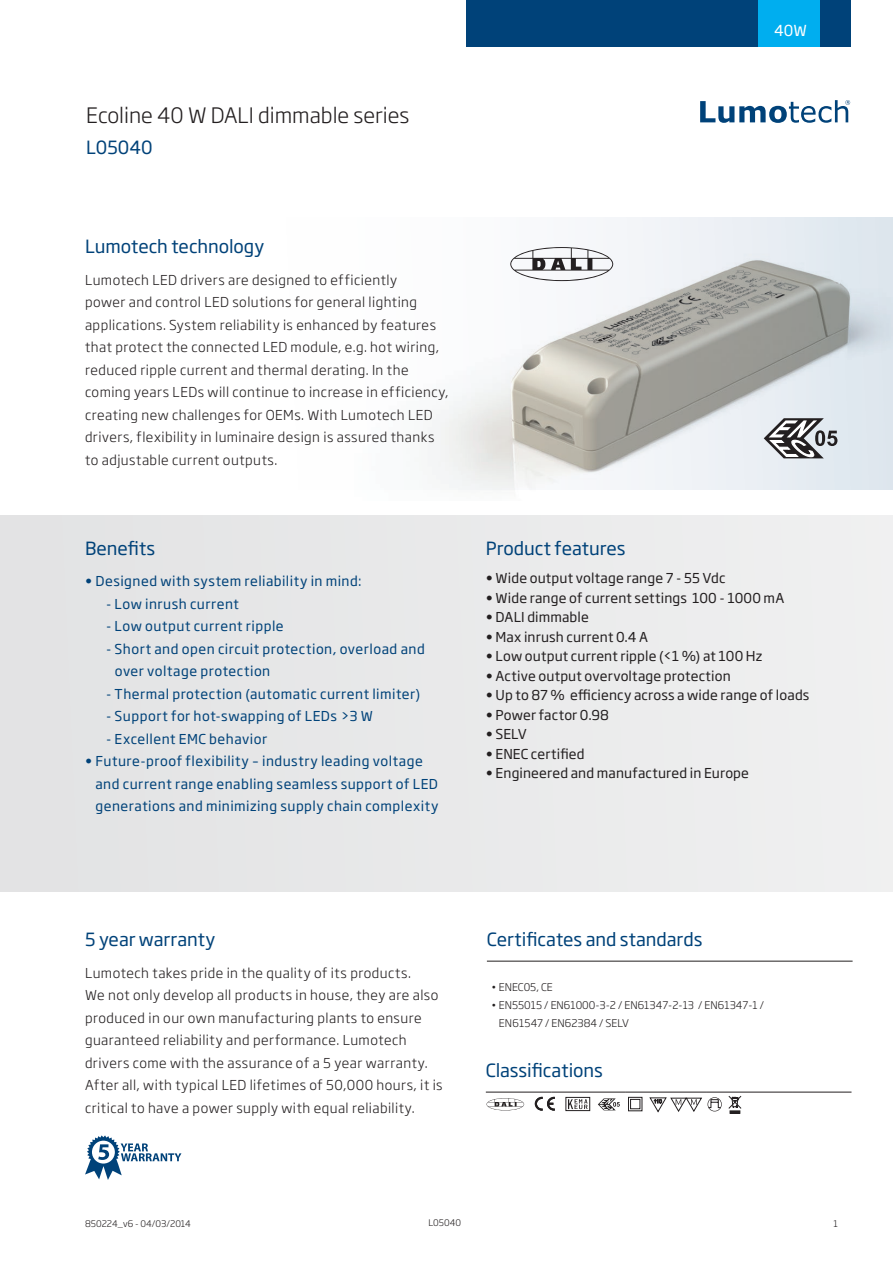
<style>
.page{position:relative;width:893px;height:1263px;background:#fff}
.page>*{position:absolute;margin:0;border:0;box-sizing:border-box;transform-origin:0 0}
.t1{font:300 21px "Soho Gothic Pro";color:#231f20}
.t2{font:18px "Soho Gothic Pro";color:#004279}
.t3{font:15px "Soho Gothic Pro";color:#fff}
.t4{font:300 13.5px/22.5px "Soho Gothic Pro";letter-spacing:.035em;color:#231f20}
.t5{font:13.5px/22.5px "Soho Gothic Pro";letter-spacing:.035em;color:#004279}
.t6{font:13.5px "Soho Gothic Pro";letter-spacing:.01em;color:#231f20}
.t7{font:300 10.5px/18px "Soho Gothic Pro";color:#231f20}
.t8{font:300 9px "Soho Gothic Pro";color:#231f20}
</style>
<div class="page">
<div style="left:466px;top:0;width:384px;height:47px;background:#004279"></div>
<div style="left:758px;top:0;width:61px;height:47px;background:#00aeef"></div>
<img style="left:428px;top:230px;width:465px;height:260px">
<div style="left:0;top:515px;width:893px;height:377px;background:#e9e9ea"></div>
<svg style="left:700px;top:100px;width:150px;height:23px"></svg>
<svg style="left:85px;top:1135px;width:96px;height:45px"></svg>
<hr style="left:487px;top:961px;width:366px;height:1px;background:#231f20">
<hr style="left:486px;top:1092px;width:66px;height:1px;background:#231f20">
<hr style="left:552px;top:1092px;width:73px;height:1px;background:#231f20">
<hr style="left:625px;top:1092px;width:82px;height:1px;background:#231f20">
<hr style="left:707px;top:1092px;width:85px;height:1px;background:#231f20">
<hr style="left:792px;top:1092px;width:59px;height:1px;background:#231f20">
<svg style="left:764px;top:418px;width:73px;height:40px;background:#999a9d"></svg>
<svg style="left:535px;top:1097px;width:20px;height:14px"></svg>
<svg style="left:568px;top:1099px;width:20px;height:10px"></svg>
<div style="left:566px;top:1097px;width:24px;height:14px;border:1px solid #231f20"></div>
<svg style="left:598px;top:1098px;width:22px;height:12px"></svg>
<svg style="left:628px;top:1097px;width:14px;height:14px"></svg>
<svg style="left:486px;top:1098px;width:38px;height:12px"></svg>
<svg style="left:649px;top:1097px;width:73px;height:16px"></svg>
<svg style="left:728px;top:1096px;width:13px;height:17px"></svg>
<svg style="left:510px;top:247px;width:103px;height:34px"></svg>
<h1 class="t1" style="left:86px;top:99px;width:325px">Ecoline 40 W DALI dimmable series</h1>
<h2 class="t2" style="left:86px;top:134px;width:68px">L05040</h2>
<h2 class="t2" style="left:85px;top:233px;width:181px">Lumotech technology</h2>
<p class="t4" style="left:85px;top:268px;width:365px">Lumotech LED drivers are designed to efficiently<br>power and control LED solutions for general lighting applications. System reliability is enhanced by features that protect the connected LED module, e.g. hot wiring, reduced ripple current and thermal derating. In the coming years LEDs will continue to increase in efficiency, creating new challenges for OEMs. With Lumotech LED drivers, flexibility in luminaire design is assured thanks to adjustable current outputs.</p>
<h2 class="t2" style="left:85px;top:534px;width:72px">Benefits</h2>
<p class="t5" style="left:85px;top:569px;width:278px">• Designed with system reliability in mind:</p>
<p class="t5" style="left:106px;top:592px;width:134px">- Low inrush current</p>
<p class="t5" style="left:106px;top:614px;width:179px">- Low output current ripple</p>
<p class="t5" style="left:115px;top:637px;width:312px;text-indent:-9px">- Short and open circuit protection, overload and over voltage protection</p>
<p class="t5" style="left:106px;top:682px;width:316px">- Thermal protection (automatic current limiter)</p>
<p class="t5" style="left:106px;top:704px;width:268px">- Support for hot-swapping of LEDs &gt;3 W</p>
<p class="t5" style="left:106px;top:727px;width:163px">- Excellent EMC behavior</p>
<p class="t5" style="left:95px;top:749px;width:345px;text-indent:-10px">• Future-proof flexibility – industry leading voltage and current range enabling seamless support of LED generations and minimizing supply chain complexity</p>
<p class="t3" style="left:774px;top:19px;width:34px">40W</p>
<h2 class="t2" style="left:486px;top:534px;width:141px">Product features</h2>
<p class="t6" style="left:486px;top:568px;width:241px">• Wide output voltage range 7 - 55 Vdc</p>
<p class="t6" style="left:486px;top:587px;width:300px">• Wide range of current settings 100 - 1000 mA</p>
<p class="t6" style="left:486px;top:607px;width:105px">• DALI dimmable</p>
<p class="t6" style="left:486px;top:626px;width:164px">• Max inrush current 0.4 A</p>
<p class="t6" style="left:486px;top:646px;width:278px">• Low output current ripple (&lt;1 %) at 100 Hz</p>
<p class="t6" style="left:486px;top:665px;width:246px">• Active output overvoltage protection</p>
<p class="t6" style="left:486px;top:685px;width:325px">• Up to 87 % efficiency across a wide range of loads</p>
<p class="t6" style="left:486px;top:704px;width:125px">• Power factor 0.98</p>
<p class="t6" style="left:486px;top:724px;width:43px">• SELV</p>
<p class="t6" style="left:486px;top:743px;width:100px">• ENEC certified</p>
<p class="t6" style="left:486px;top:763px;width:265px">• Engineered and manufactured in Europe</p>
<h2 class="t2" style="left:85px;top:926px;width:132px">5 year warranty</h2>
<p class="t4" style="left:85px;top:961px;width:359px">Lumotech takes pride in the quality of its products.<br>We not only develop all products in house, they are also produced in our own manufacturing plants to ensure guaranteed reliability and performance. Lumotech drivers come with the assurance of a 5 year warranty.<br>After all, with typical LED lifetimes of 50,000 hours, it is critical to have a power supply with equal reliability.</p>
<h2 class="t2" style="left:487px;top:925px;width:217px">Certificates and standards</h2>
<p class="t7" style="left:491px;top:978px;width:63px">• ENEC05, CE</p>
<p class="t7" style="left:499px;top:996px;width:267px;text-indent:-8px">• EN55015 / EN61000-3-2 / EN61347-2-13 / EN61347-1 /<br>EN61547 / EN62384 / SELV</p>
<h2 class="t2" style="left:486px;top:1056px;width:118px">Classifications</h2>
<p class="t8" style="left:85px;top:1217px;width:107px">850224_v6 - 04/03/2014</p>
<p class="t8" style="left:428px;top:1216px;width:34px">L05040</p>
<p class="t8" style="left:834px;top:1217px;width:6px">1</p>
</div>
